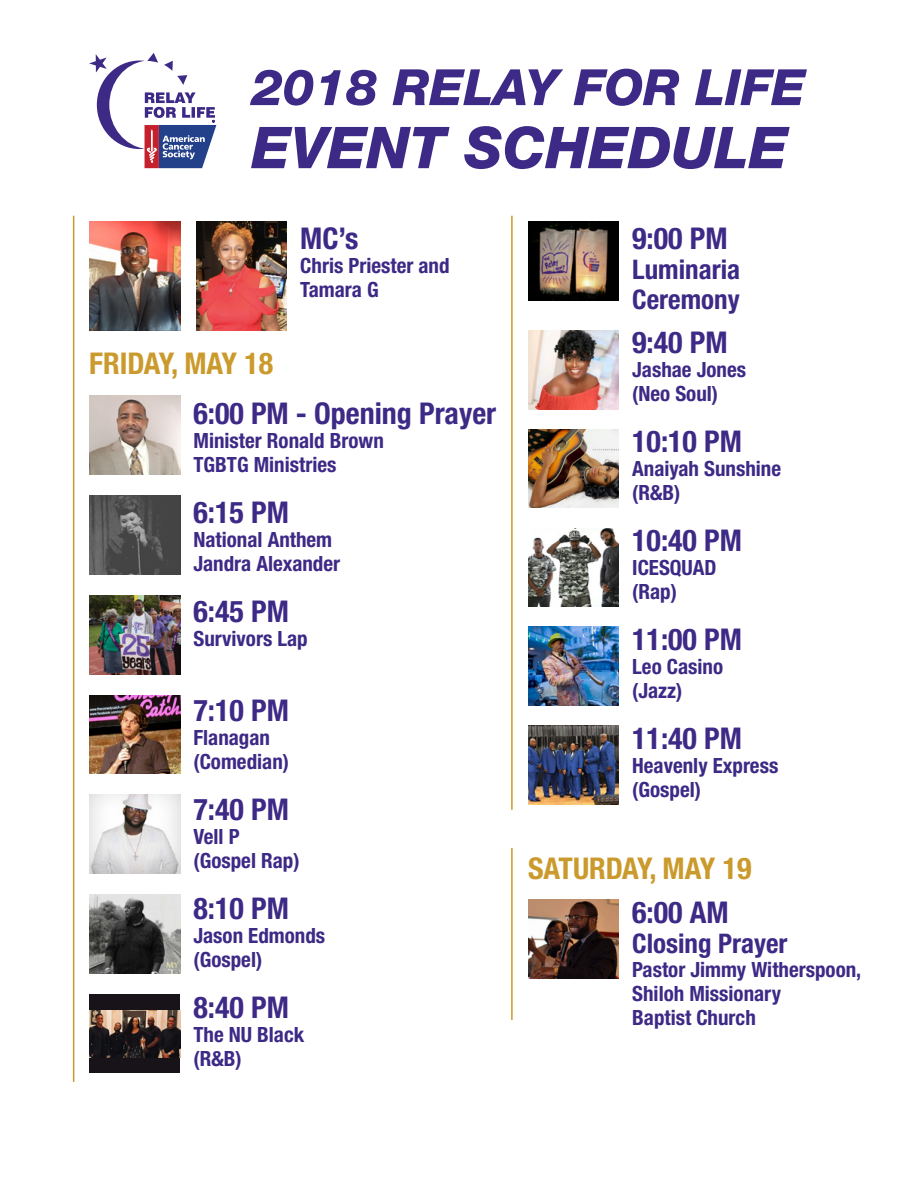
<style>
.page{position:relative;width:918px;height:1188px;background:#fff}
.page>*{position:absolute;margin:0;border:0;box-sizing:border-box;transform-origin:0 0}
.t1{font:italic 800 57.75px "Helvetica Neue LT Std";color:#3d2986}
.t2{font:italic 800 50.1px "Helvetica Neue LT Std";color:#3d2986}
.t3{font:700 condensed 30px "Helvetica Neue LT Std";color:#3d2986}
.t4{font:700 condensed 30px "Helvetica Neue LT Std";color:#cb9a2c}
.t5{font:700 condensed 27px/30px "Helvetica Neue LT Std";color:#3d2986}
.t6{font:700 condensed 21px/24px "Helvetica Neue LT Std";color:#3d2986}
</style>
<div class="page">
<svg style="left:89px;top:53px;width:127px;height:115px"></svg>
<hr style="left:73px;top:216px;width:1px;height:866px;background:#cb9a2c">
<hr style="left:511px;top:216px;width:2px;height:594px;background:#cb9a2c">
<hr style="left:511px;top:848px;width:2px;height:172px;background:#cb9a2c">
<img style="left:89px;top:222px;width:91px;height:108px">
<img style="left:89px;top:396px;width:91px;height:78px">
<img style="left:89px;top:495px;width:91px;height:79px">
<img style="left:89px;top:695px;width:91px;height:79px">
<img style="left:89px;top:595px;width:91px;height:79px">
<div style="left:89px;top:794px;width:92px;height:81px;background:#000;opacity:.2"></div>
<img style="left:89px;top:895px;width:91px;height:78px">
<img style="left:528px;top:330px;width:91px;height:79px">
<img style="left:528px;top:429px;width:91px;height:79px">
<img style="left:528px;top:528px;width:91px;height:79px">
<img style="left:528px;top:627px;width:91px;height:79px">
<img style="left:528px;top:726px;width:91px;height:78px">
<img style="left:528px;top:900px;width:91px;height:78px">
<div style="left:89px;top:994px;width:91px;height:79px;background:#181319"></div>
<img style="left:89px;top:1010px;width:91px;height:47px">
<img style="left:528px;top:222px;width:91px;height:78px">
<img style="left:196px;top:222px;width:91px;height:108px">
<h2 class="t2" style="left:251px;top:57px;width:556px">2018 RELAY FOR LIFE</h2>
<h1 class="t1" style="left:251px;top:113px;width:502px">EVENT SCHEDULE</h1>
<h3 class="t3" style="left:300px;top:220px;width:60px">MC’s</h3>
<p class="t6" style="left:300px;top:253px;width:151px">Chris Priester and<br>Tamara G</p>
<h3 class="t4" style="left:89px;top:345px;width:185px">Friday, MAY 18</h3>
<h3 class="t3" style="left:194px;top:395px;width:304px">6:00 PM - Opening Prayer</h3>
<p class="t6" style="left:194px;top:428px;width:192px">Minister Ronald Brown<br>TGBTG Ministries</p>
<h3 class="t3" style="left:194px;top:494px;width:97px">6:15 PM</h3>
<p class="t6" style="left:194px;top:527px;width:148px">National Anthem<br>Jandra Alexander</p>
<h3 class="t3" style="left:194px;top:593px;width:97px">6:45 PM</h3>
<p class="t6" style="left:194px;top:626px;width:116px">Survivors Lap</p>
<h3 class="t3" style="left:194px;top:692px;width:97px">7:10 PM</h3>
<p class="t6" style="left:194px;top:725px;width:97px">Flanagan (Comedian)</p>
<h3 class="t3" style="left:194px;top:791px;width:97px">7:40 PM</h3>
<p class="t6" style="left:194px;top:824px;width:108px">Vell P (Gospel Rap)</p>
<h3 class="t3" style="left:194px;top:890px;width:97px">8:10 PM</h3>
<p class="t6" style="left:194px;top:923px;width:133px">Jason Edmonds (Gospel)</p>
<h3 class="t3" style="left:194px;top:989px;width:97px">8:40 PM</h3>
<p class="t6" style="left:194px;top:1022px;width:112px">The NU Black (R&amp;B)</p>
<h3 class="t3" style="left:632px;top:220px;width:97px">9:00 PM</h3>
<p class="t5" style="left:632px;top:254px;width:109px">Luminaria<br>Ceremony</p>
<h3 class="t3" style="left:632px;top:324px;width:97px">9:40 PM</h3>
<p class="t6" style="left:632px;top:357px;width:115px">Jashae Jones (Neo Soul)</p>
<h3 class="t3" style="left:632px;top:423px;width:111px">10:10 PM</h3>
<p class="t6" style="left:632px;top:456px;width:150px">Anaiyah Sunshine (R&amp;B)</p>
<h3 class="t3" style="left:632px;top:522px;width:111px">10:40 PM</h3>
<p class="t6" style="left:632px;top:555px;width:84px">ICESQUAD (Rap)</p>
<h3 class="t3" style="left:632px;top:621px;width:111px">11:00 PM</h3>
<p class="t6" style="left:632px;top:654px;width:92px">Leo Casino (Jazz)</p>
<h3 class="t3" style="left:632px;top:720px;width:111px">11:40 PM</h3>
<p class="t6" style="left:632px;top:753px;width:148px">Heavenly Express (Gospel)</p>
<h3 class="t4" style="left:528px;top:850px;width:225px">Satu rday, May 19</h3>
<h3 class="t3" style="left:632px;top:894px;width:98px">6:00 AM</h3>
<p class="t5" style="left:632px;top:928px;width:157px">Closing Prayer</p>
<p class="t6" style="left:632px;top:957px;width:231px">Pastor Jimmy Witherspoon,<br>Shiloh Missionary<br>Baptist Church</p>
</div>
